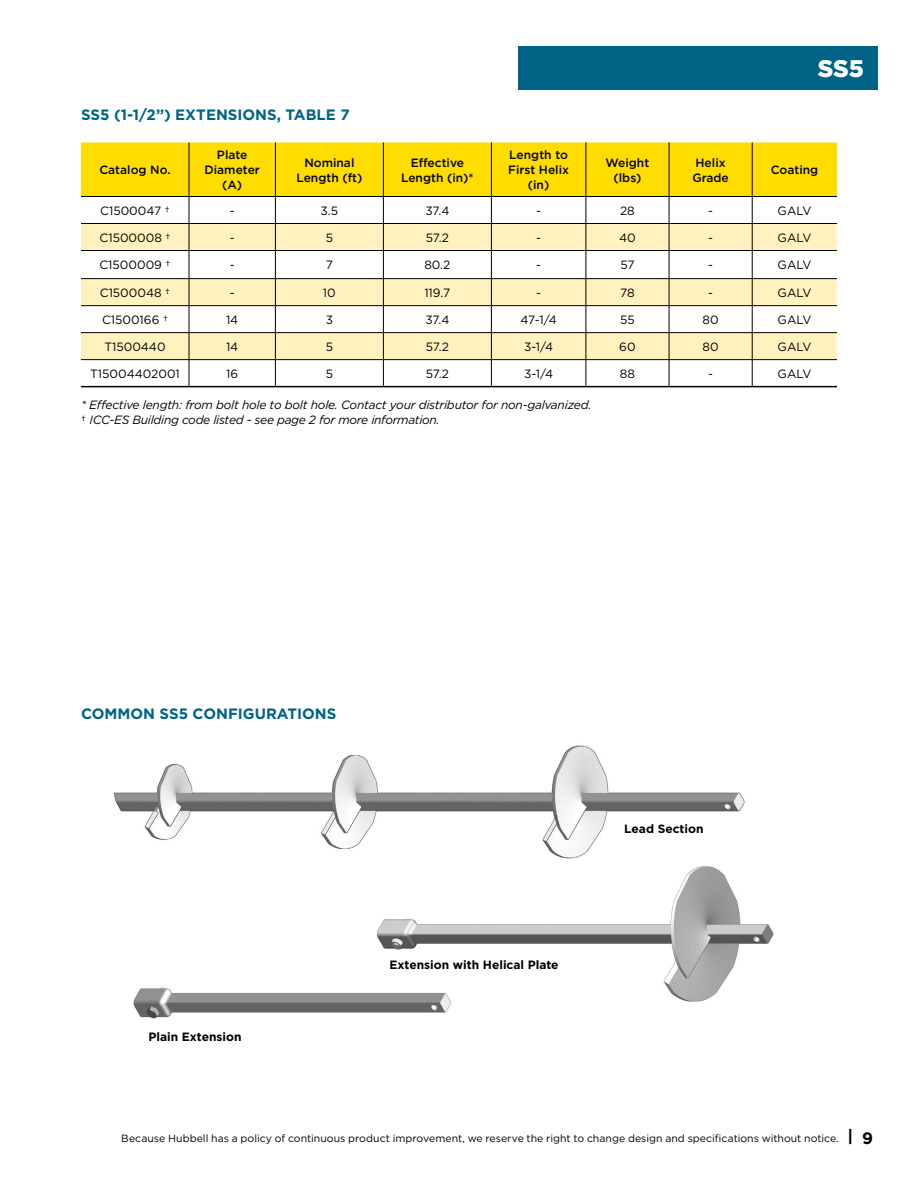
<style>
.page{position:relative;width:918px;height:1188px;background:#fff}
.page>*{position:absolute;margin:0;border:0;box-sizing:border-box;transform-origin:0 0}
.t1{font:900 24px "Gotham";color:#fff}
._03_Table-Picture_He{font:700 15px "Gotham";color:#006385}
._03___BODY_COPY__NO{font:700 15px "Gotham";color:#006385}
._08___TABLE_COPY{font:12px "Gotham";color:#000}
.t2{font:italic 12px "Gotham";letter-spacing:-.02em;color:#000}
._07__TABLE_HEADS__15{font:500 12px/15px "Gotham";color:#000;text-align:center}
._03___BODY_COPY__NO-2{font:700 12px "Gotham";color:#000}
.t3{font:10.5px "Gotham";color:#000}
.s1{font-style:normal}
.s2{font-weight:700;font-size:16.5px}
</style>
<div class="page">
<div style="left:518px;top:46px;width:360px;height:43px;background:#006385"></div>
<svg style="left:81px;top:142px;width:756px;height:244px"></svg>
<hr style="left:81px;top:386px;width:108px;height:1px;background:#000">
<hr style="left:189px;top:386px;width:86px;height:1px;background:#000">
<hr style="left:275px;top:386px;width:108px;height:1px;background:#000">
<hr style="left:383px;top:386px;width:108px;height:1px;background:#000">
<hr style="left:491px;top:386px;width:95px;height:1px;background:#000">
<hr style="left:586px;top:386px;width:83px;height:1px;background:#000">
<hr style="left:669px;top:386px;width:83px;height:1px;background:#000">
<hr style="left:752px;top:386px;width:85px;height:1px;background:#000">
<img style="left:377px;top:866px;width:397px;height:136px">
<img style="left:113px;top:745px;width:632px;height:114px">
<img style="left:133px;top:985px;width:323px;height:34px">
<p class="_03_Table-Picture_He" style="left:81px;top:105px;width:270px">SS5 (1-1/2”) EXTENSIONS, TABLE 7</p>
<p class="_07__TABLE_HEADS__15" style="left:99px;top:162px;width:73px">Catalog No.</p>
<p class="_07__TABLE_HEADS__15" style="left:217px;top:147px;width:32px">Plate</p>
<p class="_07__TABLE_HEADS__15" style="left:204px;top:162px;width:57px">Diameter (A)</p>
<p class="_07__TABLE_HEADS__15" style="left:296px;top:155px;width:68px">Nominal<br>Length (ft)</p>
<p class="_07__TABLE_HEADS__15" style="left:401px;top:155px;width:74px">Effective<br>Length (in)*</p>
<p class="_07__TABLE_HEADS__15" style="left:508px;top:147px;width:62px">Length to<br>First Helix (in)</p>
<p class="_07__TABLE_HEADS__15" style="left:606px;top:155px;width:45px">Weight</p>
<p class="_07__TABLE_HEADS__15" style="left:614px;top:170px;width:29px">(lbs)</p>
<p class="_07__TABLE_HEADS__15" style="left:696px;top:155px;width:32px">Helix</p>
<p class="_07__TABLE_HEADS__15" style="left:692px;top:170px;width:38px">Grade</p>
<p class="t1" style="left:818px;top:52px;width:48px">SS5</p>
<p class="_07__TABLE_HEADS__15" style="left:771px;top:162px;width:49px">Coating</p>
<p class="_08___TABLE_COPY" style="left:100px;top:203px;width:71px">C1500047 †</p>
<p class="_08___TABLE_COPY" style="left:230px;top:203px;width:6px">-</p>
<p class="_08___TABLE_COPY" style="left:321px;top:203px;width:19px">3.5</p>
<p class="_08___TABLE_COPY" style="left:425px;top:203px;width:26px">37.4</p>
<p class="_08___TABLE_COPY" style="left:536px;top:203px;width:6px">-</p>
<p class="_08___TABLE_COPY" style="left:620px;top:203px;width:16px">28</p>
<p class="_08___TABLE_COPY" style="left:708px;top:203px;width:6px">-</p>
<p class="_08___TABLE_COPY" style="left:778px;top:203px;width:35px">GALV</p>
<p class="_08___TABLE_COPY" style="left:100px;top:230px;width:72px">C1500008 †</p>
<p class="_08___TABLE_COPY" style="left:230px;top:230px;width:6px">-</p>
<p class="_08___TABLE_COPY" style="left:326px;top:230px;width:9px">5</p>
<p class="_08___TABLE_COPY" style="left:426px;top:230px;width:25px">57.2</p>
<p class="_08___TABLE_COPY" style="left:536px;top:230px;width:6px">-</p>
<p class="_08___TABLE_COPY" style="left:619px;top:230px;width:18px">40</p>
<p class="_08___TABLE_COPY" style="left:708px;top:230px;width:6px">-</p>
<p class="_08___TABLE_COPY" style="left:778px;top:230px;width:35px">GALV</p>
<p class="_08___TABLE_COPY" style="left:99px;top:257px;width:73px">C1500009 †</p>
<p class="_08___TABLE_COPY" style="left:230px;top:257px;width:6px">-</p>
<p class="_08___TABLE_COPY" style="left:326px;top:257px;width:9px">7</p>
<p class="_08___TABLE_COPY" style="left:424px;top:257px;width:28px">80.2</p>
<p class="_08___TABLE_COPY" style="left:536px;top:257px;width:6px">-</p>
<p class="_08___TABLE_COPY" style="left:620px;top:257px;width:16px">57</p>
<p class="_08___TABLE_COPY" style="left:708px;top:257px;width:6px">-</p>
<p class="_08___TABLE_COPY" style="left:778px;top:257px;width:35px">GALV</p>
<p class="_08___TABLE_COPY" style="left:100px;top:285px;width:72px">C1500048 †</p>
<p class="_08___TABLE_COPY" style="left:230px;top:285px;width:6px">-</p>
<p class="_08___TABLE_COPY" style="left:323px;top:285px;width:14px">10</p>
<p class="_08___TABLE_COPY" style="left:424px;top:285px;width:28px">119.7</p>
<p class="_08___TABLE_COPY" style="left:536px;top:285px;width:6px">-</p>
<p class="_08___TABLE_COPY" style="left:620px;top:285px;width:16px">78</p>
<p class="_08___TABLE_COPY" style="left:708px;top:285px;width:6px">-</p>
<p class="_08___TABLE_COPY" style="left:778px;top:285px;width:35px">GALV</p>
<p class="_08___TABLE_COPY" style="left:102px;top:312px;width:67px">C1500166 †</p>
<p class="_08___TABLE_COPY" style="left:226px;top:312px;width:14px">14</p>
<p class="_08___TABLE_COPY" style="left:326px;top:312px;width:9px">3</p>
<p class="_08___TABLE_COPY" style="left:425px;top:312px;width:26px">37.4</p>
<p class="_08___TABLE_COPY" style="left:521px;top:312px;width:38px">47-1/4</p>
<p class="_08___TABLE_COPY" style="left:620px;top:312px;width:16px">55</p>
<p class="_08___TABLE_COPY" style="left:703px;top:312px;width:18px">80</p>
<p class="_08___TABLE_COPY" style="left:778px;top:312px;width:35px">GALV</p>
<p class="_08___TABLE_COPY" style="left:104px;top:339px;width:63px">T1500440</p>
<p class="_08___TABLE_COPY" style="left:226px;top:339px;width:14px">14</p>
<p class="_08___TABLE_COPY" style="left:326px;top:339px;width:9px">5</p>
<p class="_08___TABLE_COPY" style="left:426px;top:339px;width:25px">57.2</p>
<p class="_08___TABLE_COPY" style="left:524px;top:339px;width:31px">3-1/4</p>
<p class="_08___TABLE_COPY" style="left:619px;top:339px;width:18px">60</p>
<p class="_08___TABLE_COPY" style="left:703px;top:339px;width:18px">80</p>
<p class="_08___TABLE_COPY" style="left:778px;top:339px;width:35px">GALV</p>
<p class="_08___TABLE_COPY" style="left:90px;top:366px;width:91px">T15004402001</p>
<p class="_08___TABLE_COPY" style="left:226px;top:366px;width:14px">16</p>
<p class="_08___TABLE_COPY" style="left:326px;top:366px;width:9px">5</p>
<p class="_08___TABLE_COPY" style="left:426px;top:366px;width:25px">57.2</p>
<p class="_08___TABLE_COPY" style="left:524px;top:366px;width:31px">3-1/4</p>
<p class="_08___TABLE_COPY" style="left:620px;top:366px;width:17px">88</p>
<p class="_08___TABLE_COPY" style="left:708px;top:366px;width:6px">-</p>
<p class="_08___TABLE_COPY" style="left:778px;top:366px;width:35px">GALV</p>
<p class="t2" style="left:81px;top:397px;width:512px">* Effective length: from bolt hole to bolt hole. Contact your distributor for non-galvanized.</p>
<p class="t2" style="left:81px;top:412px;width:360px"><span class="s1">†</span> ICC-ES Building code listed - see page 2 for more information.</p>
<p class="_03___BODY_COPY__NO" style="left:81px;top:703px;width:257px">COMMON SS5 CONFIGURATIONS</p>
<p class="_03___BODY_COPY__NO-2" style="left:148px;top:1029px;width:95px">Plain Extension</p>
<p class="_03___BODY_COPY__NO-2" style="left:390px;top:957px;width:171px">Extension with Helical Plate</p>
<p class="_03___BODY_COPY__NO-2" style="left:624px;top:821px;width:81px">Lead Section</p>
<p class="t3" style="left:121px;top:1132px;width:753px">Because Hubbell has a policy of continuous product improvement, we reserve the right to change design and specifications without notice. <span class="s2">| 9</span></p>
</div>
